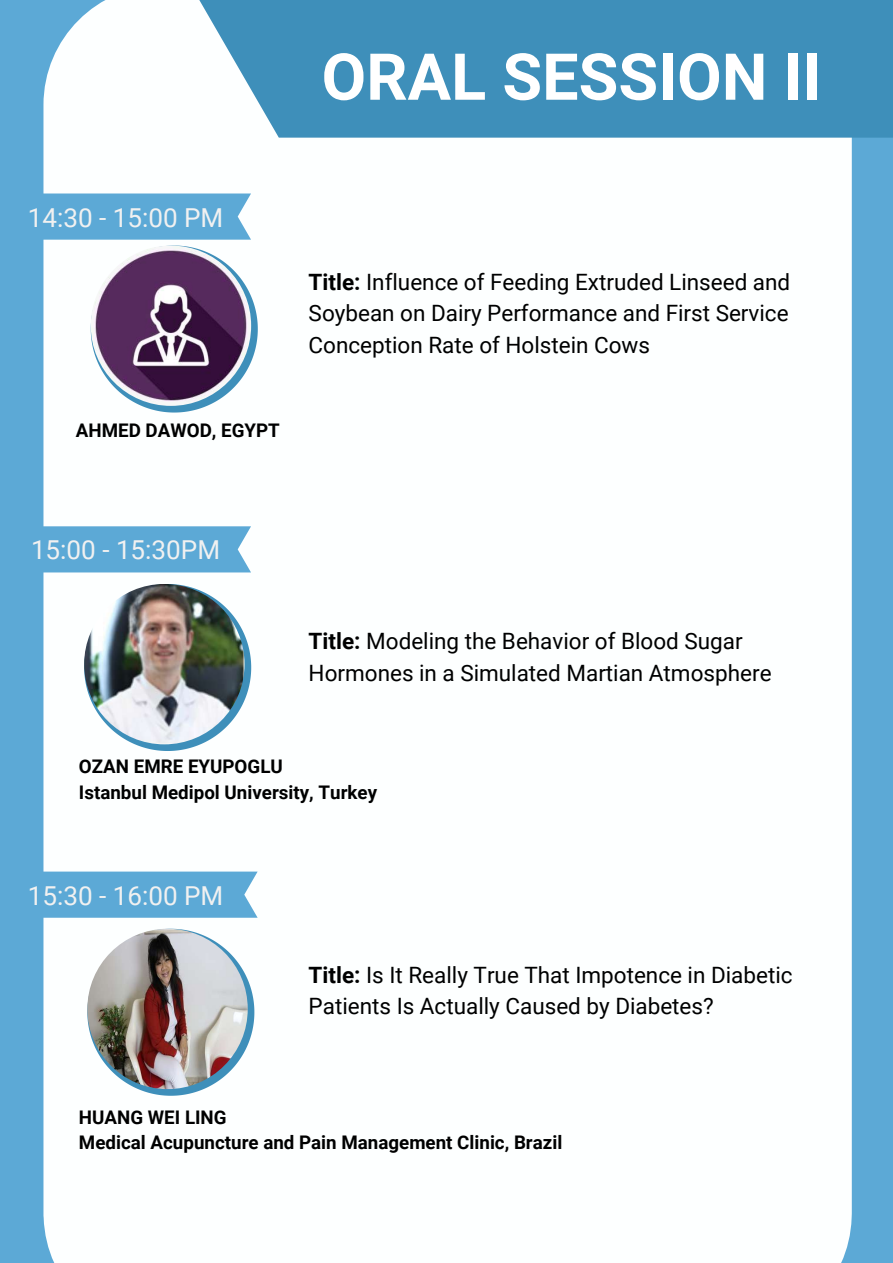
<style>
.page{position:relative;width:893px;height:1263px;background:#5ca9d6}
.page>*{position:absolute;margin:0;border:0;box-sizing:border-box;transform-origin:0 0}
.t1{font:700 64.72px "Roboto";color:#fff}
.t2{font:26.1px "Roboto";color:#f1f1f1}
.t3{font:22.5px/31.5px "Roboto";color:#000}
.t4{font:700 18.75px/25.9px "Roboto";color:#000}
.s1{font-weight:700}
</style>
<div class="page">
<div style="left:43px;top:0;width:809px;height:1263px;background:#fdffff"></div>
<svg style="left:43px;top:193px;width:208px;height:47px"></svg>
<svg style="left:91px;top:246px;width:167px;height:166px;background:#cfe4ee"></svg>
<img style="left:91px;top:246px;width:160px;height:160px;border-radius:50%">
<svg style="left:43px;top:526px;width:208px;height:46px"></svg>
<svg style="left:84px;top:584px;width:167px;height:167px;background:#cee3ed"></svg>
<img style="left:84px;top:584px;width:160px;height:160px;border-radius:50%">
<svg style="left:43px;top:871px;width:215px;height:47px"></svg>
<svg style="left:87px;top:929px;width:167px;height:167px;background:#d0e4ee"></svg>
<img style="left:87px;top:929px;width:161px;height:160px;border-radius:50%">
<svg style="left:156px;top:0;width:737px;height:138px;background:#539bc1"></svg>
<h1 class="t1" style="left:321px;top:40px;width:501px">ORAL SESSION II</h1>
<p class="t2" style="left:28px;top:202px;width:197px">14:30 - 15:00 PM</p>
<p class="t4" style="left:76px;top:417px;width:205px">AHMED DAWOD, EGYPT</p>
<p class="t3" style="left:309px;top:266px;width:483px;text-align:justify"><span class="s1">Title:</span> Influence of Feeding Extruded Linseed and Soybean on Dairy Performance and First Service Conception Rate of Holstein Cows</p>
<p class="t2" style="left:31px;top:535px;width:191px">15:00 - 15:30PM</p>
<p class="t3" style="left:309px;top:626px;width:464px"><span class="s1">Title:</span> Modeling the Behavior of Blood Sugar<br>Hormones in a Simulated Martian Atmosphere</p>
<p class="t4" style="left:79px;top:754px;width:300px">OZAN EMRE EYUPOGLU<br>Istanbul Medipol University, Turkey</p>
<p class="t2" style="left:28px;top:880px;width:197px">15:30 - 16:00 PM</p>
<p class="t3" style="left:309px;top:959px;width:485px"><span class="s1">Title:</span> Is It Really True That Impotence in Diabetic<br>Patients Is Actually Caused by Diabetes?</p>
<p class="t4" style="left:79px;top:1104px;width:485px">HUANG WEI LING<br>Medical Acupuncture and Pain Management Clinic, Brazil</p>
</div>
